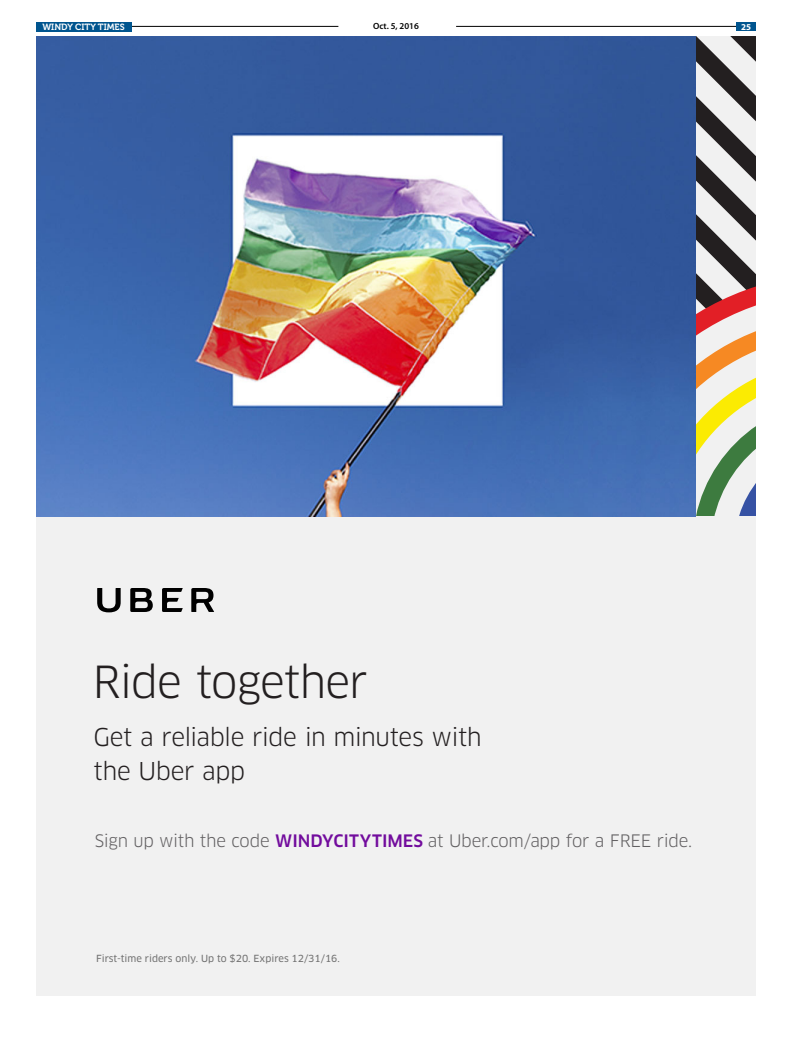
<style>
.page{position:relative;width:792px;height:1044px;background:#fff}
.page>*{position:absolute;margin:0;border:0;box-sizing:border-box;transform-origin:0 0}
.t1{font:43.2px "Clan Pro";letter-spacing:-.025em;color:#231f20}
.t2{font:24px/33.6px "Clan Pro";letter-spacing:-.02em;color:#231f20}
.t3{font:16.8px "Clan Pro";letter-spacing:-.015em;color:#626062}
.t4{font:9.6px "Clan Pro News";color:#717171}
.t5{font:9px "Museo 700";color:#fff}
.t6{font:600 9px "Myriad Pro";color:#000}
.t7{font:700 9px "Myriad Pro";color:#fff}
.s1{font-weight:500;color:#720c9d}
</style>
<div class="page">
<hr style="left:131px;top:26px;width:207px;height:1px;background:#000">
<hr style="left:456px;top:26px;width:300px;height:1px;background:#000">
<div style="left:736px;top:22px;width:20px;height:9px;background:#00558f"></div>
<div style="left:36px;top:22px;width:95px;height:10px;background:#00558f"></div>
<div style="left:36px;top:36px;width:720px;height:960px;background:#f1f1f1"></div>
<svg style="left:97px;top:588px;width:24px;height:24px"></svg>
<svg style="left:162px;top:588px;width:21px;height:24px"></svg>
<svg style="left:130px;top:588px;width:23px;height:24px"></svg>
<svg style="left:191px;top:588px;width:23px;height:24px"></svg>
<svg style="left:696px;top:36px;width:60px;height:480px"></svg>
<img style="left:36px;top:36px;width:660px;height:480px">
<p class="t5" style="left:42px;top:22px;width:84px">WINDY CITY TIMES</p>
<p class="t6" style="left:373px;top:20px;width:47px">Oct. 5, 2016</p>
<p class="t7" style="left:741px;top:21px;width:11px">25</p>
<h1 class="t1" style="left:92px;top:657px;width:277px">Ride together</h1>
<h2 class="t2" style="left:94px;top:720px;width:390px">Get a reliable ride in minutes with the Uber app</h2>
<p class="t3" style="left:95px;top:831px;width:599px">Sign up with the code <span class="s1">WINDYCITYTIMES</span> at Uber.com/app for a FREE ride.</p>
<p class="t4" style="left:96px;top:953px;width:245px">First-time riders only. Up to $20. Expires 12/31/16.</p>
</div>
